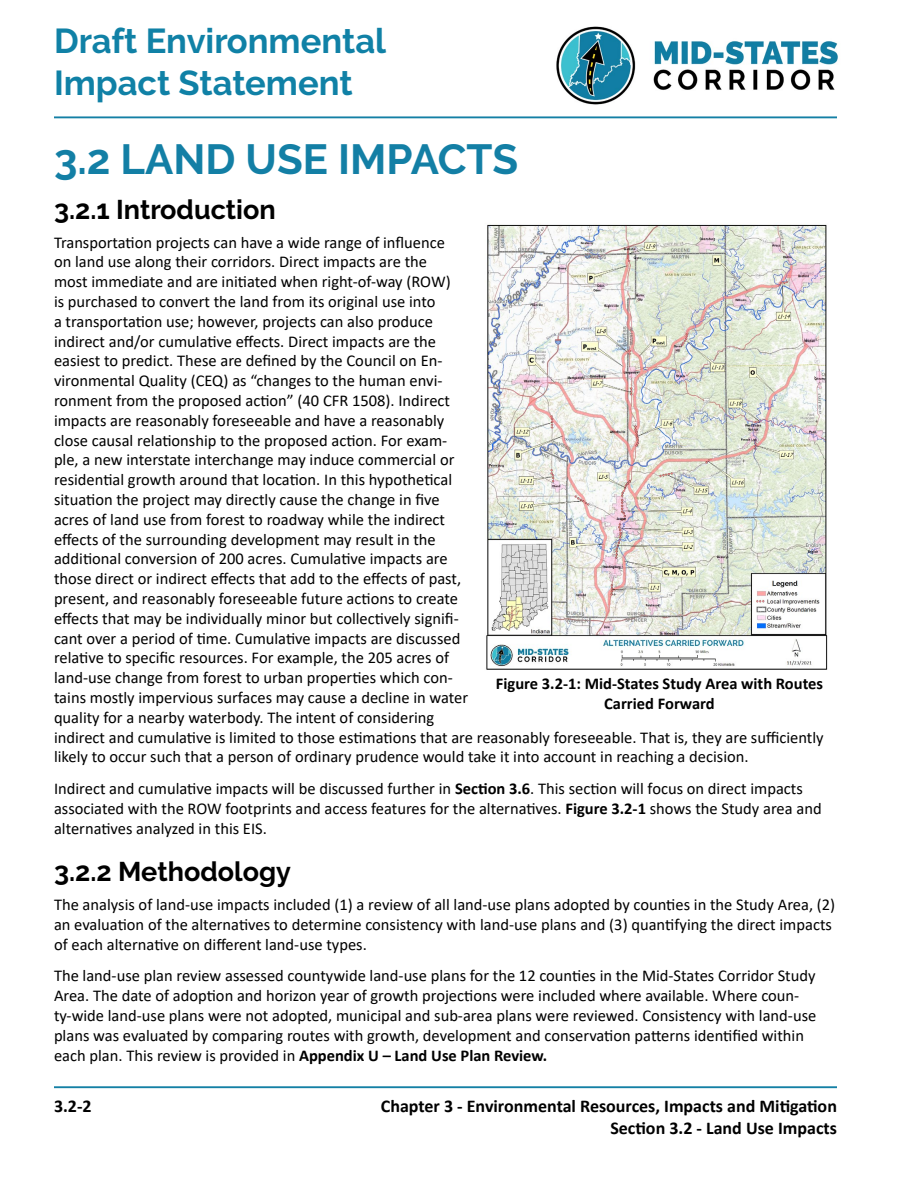
<style>
.page{position:relative;width:918px;height:1188px;background:#fff}
.page>*{position:absolute;margin:0;border:0;box-sizing:border-box;transform-origin:0 0}
.t1{font:700 42px "Raleway";color:#137fa5}
.t2{font:700 34.5px/41.4px "Raleway";color:#1081a6}
.t3{font:700 27px "Raleway";color:#000}
.t4{font:700 18px/21.6px "Calibri";color:#000;text-align:right}
.t5{font:16.5px/19.8px "Calibri";color:#000}
.t6{font:700 16.5px/19.8px "Calibri";color:#000;text-align:center}
.s1{font-weight:700}
</style>
<div class="page">
<img style="left:556px;top:26px;width:283px;height:79px">
<hr style="left:54px;top:1086px;width:783px;height:2px;background:#1480a5">
<hr style="left:54px;top:116px;width:783px;height:2px;background:#1480a5">
<img style="left:485px;top:224px;width:343px;height:446px">
<h2 class="t2" style="left:54px;top:21px;width:334px">Draft Environmental<br>Impact Statement</h2>
<h1 class="t1" style="left:54px;top:136px;width:466px">3.2 LAND USE IMPACTS</h1>
<h3 class="t3" style="left:54px;top:194px;width:223px">3.2.1 Introduction</h3>
<p class="t5" style="left:54px;top:232px;width:771px">Transportation projects can have a wide range of influence<br>on land use along their corridors. Direct impacts are the<br>most immediate and are initiated when right-of-way (ROW)<br>is purchased to convert the land from its original use into<br>a transportation use; however, projects can also produce<br>indirect and/or cumulative effects. Direct impacts are the<br>easiest to predict. These are defined by the Council on En-<br>vironmental Quality (CEQ) as “changes to the human envi-<br>ronment from the proposed action” (40 CFR 1508). Indirect<br>impacts are reasonably foreseeable and have a reasonably<br>close causal relationship to the proposed action. For exam-<br>ple, a new interstate interchange may induce commercial or<br>residential growth around that location. In this hypothetical<br>situation the project may directly cause the change in five<br>acres of land use from forest to roadway while the indirect<br>effects of the surrounding development may result in the<br>additional conversion of 200 acres. Cumulative impacts are<br>those direct or indirect effects that add to the effects of past,<br>present, and reasonably foreseeable future actions to create<br>effects that may be individually minor but collectively signifi-<br>cant over a period of time. Cumulative impacts are discussed<br>relative to specific resources. For example, the 205 acres of<br>land-use change from forest to urban properties which con-<br>tains mostly impervious surfaces may cause a decline in water<br>quality for a nearby waterbody. The intent of considering<br>indirect and cumulative is limited to those estimations that are reasonably foreseeable. That is, they are sufficiently likely to occur such that a person of ordinary prudence would take it into account in reaching a decision.</p>
<p class="t5" style="left:54px;top:778px;width:769px">Indirect and cumulative impacts will be discussed further in <span class="s1">Section 3.6</span>. This section will focus on direct impacts associated with the ROW footprints and access features for the alternatives. <span class="s1">Figure 3.2-1</span> shows the Study area and alternatives analyzed in this EIS.</p>
<h3 class="t3" style="left:54px;top:856px;width:239px">3.2.2 Methodology</h3>
<p class="t5" style="left:54px;top:894px;width:783px">The analysis of land-use impacts included (1) a review of all land-use plans adopted by counties in the Study Area, (2) an evaluation of the alternatives to determine consistency with land-use plans and (3) quantifying the direct impacts of each alternative on different land-use types.</p>
<p class="t5" style="left:54px;top:966px;width:764px">The land-use plan review assessed countywide land-use plans for the 12 counties in the Mid-States Corridor Study Area. The date of adoption and horizon year of growth projections were included where available. Where coun&shy;ty-wide land-use plans were not adopted, municipal and sub-area plans were reviewed. Consistency with land-use plans was evaluated by comparing routes with growth, development and conservation patterns identified within each plan. This review is provided in <span class="s1">Appendix U – Land Use Plan Review.</span></p>
<p class="t6" style="left:496px;top:674px;width:329px">Figure 3.2-1: Mid-States Study Area with Routes<br>Carried Forward</p>
<p class="t4" style="left:54px;top:1095px;width:39px">3.2-2</p>
<p class="t4" style="left:381px;top:1095px;width:458px">Chapter 3 - Environmental Resources, Impacts and Mitigation<br>Section 3.2 - Land Use Impacts</p>
</div>
